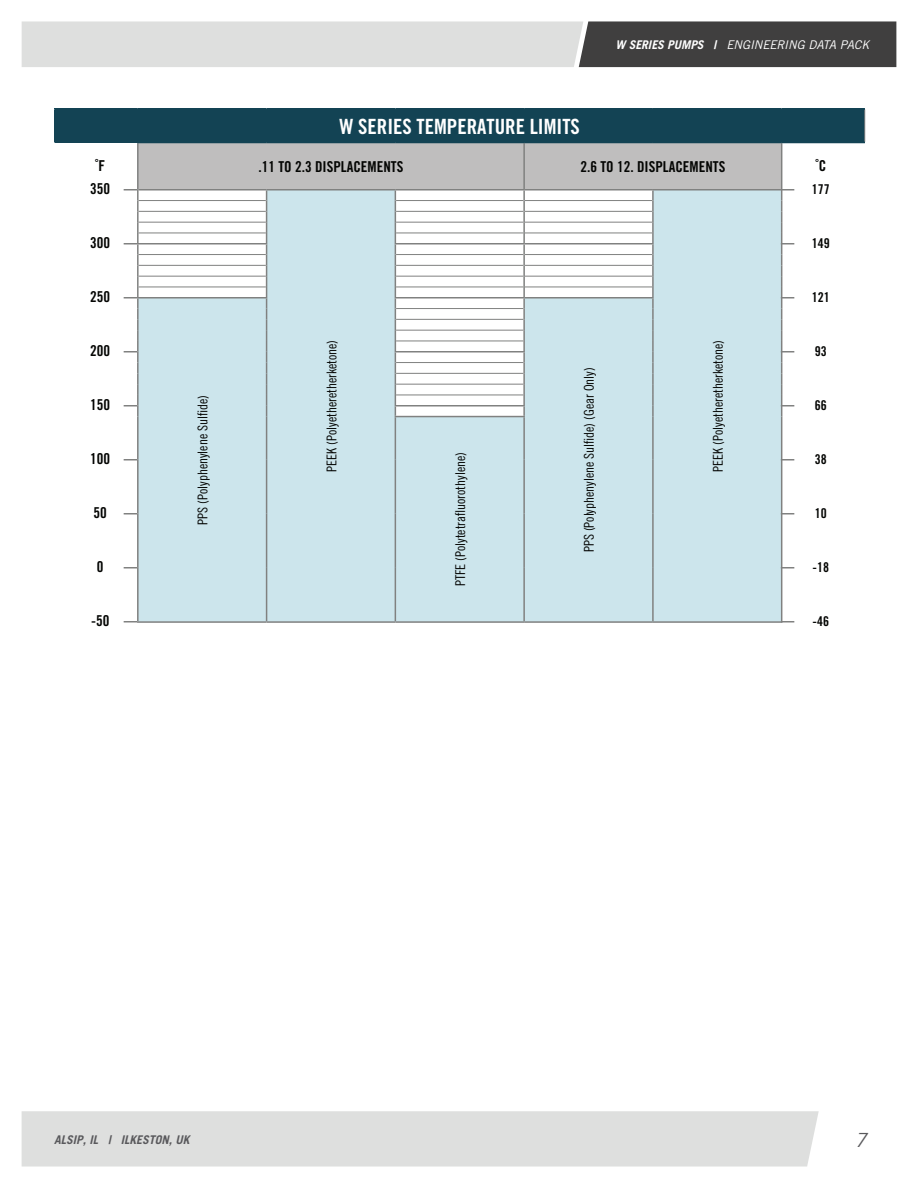
<style>
.page{position:relative;width:918px;height:1188px;background:#fff}
.page>*{position:absolute;margin:0;border:0;box-sizing:border-box;transform-origin:0 0}
.t1{font:21px "Trade Gothic LT Bold Cond Twenty";color:#fff}
.t2{font:italic 19.5px "Trade Gothic LT";color:#59595c}
.t3{font:15px/23.7px "Trade Gothic LT Bold Cond Twenty";color:#040503;text-align:center}
.t4{font:13.5px "Trade Gothic LT Cond Eighteen";color:#040503}
.t5{font:13.5px "Trade Gothic LT Bold Cond Twenty";color:#040503}
.t6{font:italic 12px "Trade Gothic LT";letter-spacing:-.015em;color:#fff}
.t7{font:italic 700 12px "Trade Gothic LT";color:#59595c}
.s1{font-weight:700}
</style>
<div class="page">
<div style="left:22px;top:1111px;width:797px;height:56px;background:#dedfde"></div>
<svg style="left:22px;top:21px;width:874px;height:46px;background:#a6a6a6"></svg>
<div style="left:55px;top:109px;width:810px;height:33px;background:#134354"></div>
<div style="left:139px;top:417px;width:642px;height:204px;background:#cce5ec"></div>
<hr style="left:864px;top:110px;width:1px;height:32px;background:#808180">
<hr style="left:137px;top:621px;width:130px;height:2px;background:#808180">
<hr style="left:266px;top:417px;width:1px;height:43px;background:#808180">
<hr style="left:266px;top:460px;width:1px;height:54px;background:#808180">
<hr style="left:266px;top:514px;width:1px;height:54px;background:#808180">
<hr style="left:266px;top:568px;width:1px;height:53px;background:#808180">
<hr style="left:652px;top:417px;width:2px;height:43px;background:#808180">
<hr style="left:652px;top:460px;width:2px;height:54px;background:#808180">
<hr style="left:652px;top:514px;width:2px;height:54px;background:#808180">
<hr style="left:652px;top:568px;width:2px;height:53px;background:#808180">
<hr style="left:137px;top:417px;width:2px;height:43px;background:#808180">
<hr style="left:137px;top:460px;width:2px;height:54px;background:#808180">
<hr style="left:395px;top:417px;width:1px;height:43px;background:#808180">
<hr style="left:395px;top:460px;width:1px;height:54px;background:#808180">
<hr style="left:395px;top:514px;width:1px;height:54px;background:#808180">
<hr style="left:395px;top:568px;width:1px;height:53px;background:#808180">
<hr style="left:137px;top:514px;width:2px;height:54px;background:#808180">
<hr style="left:137px;top:568px;width:2px;height:53px;background:#808180">
<hr style="left:54px;top:108px;width:84px;height:2px;background:#134354">
<hr style="left:138px;top:108px;width:129px;height:2px;background:#134354">
<hr style="left:267px;top:108px;width:128px;height:2px;background:#134354">
<hr style="left:395px;top:108px;width:129px;height:2px;background:#134354">
<hr style="left:524px;top:108px;width:129px;height:2px;background:#134354">
<hr style="left:653px;top:108px;width:129px;height:2px;background:#134354">
<hr style="left:782px;top:108px;width:83px;height:2px;background:#134354">
<hr style="left:54px;top:110px;width:2px;height:32px;background:#134354">
<hr style="left:782px;top:142px;width:83px;height:1px;background:#134354">
<hr style="left:781px;top:417px;width:1px;height:43px;background:#808180">
<hr style="left:781px;top:460px;width:1px;height:54px;background:#808180">
<hr style="left:781px;top:514px;width:1px;height:54px;background:#808180">
<hr style="left:781px;top:568px;width:1px;height:53px;background:#808180">
<hr style="left:523px;top:417px;width:2px;height:43px;background:#808180">
<hr style="left:523px;top:460px;width:2px;height:54px;background:#808180">
<hr style="left:523px;top:514px;width:2px;height:54px;background:#808180">
<hr style="left:523px;top:568px;width:2px;height:53px;background:#808180">
<hr style="left:267px;top:621px;width:128px;height:2px;background:#808180">
<hr style="left:395px;top:621px;width:129px;height:2px;background:#808180">
<hr style="left:524px;top:621px;width:129px;height:2px;background:#808180">
<hr style="left:653px;top:621px;width:129px;height:2px;background:#808180">
<svg style="left:124px;top:459px;width:13px;height:1px"></svg>
<svg style="left:124px;top:513px;width:13px;height:1px"></svg>
<svg style="left:124px;top:567px;width:13px;height:1px"></svg>
<svg style="left:124px;top:621px;width:13px;height:1px"></svg>
<svg style="left:124px;top:142px;width:670px;height:275px"></svg>
<svg style="left:782px;top:459px;width:12px;height:1px"></svg>
<svg style="left:782px;top:513px;width:12px;height:1px"></svg>
<svg style="left:782px;top:567px;width:12px;height:1px"></svg>
<svg style="left:782px;top:621px;width:12px;height:1px"></svg>
<p class="t6" style="left:615px;top:38px;width:256px"><span class="s1">W SERIES PUMPS |</span> ENGINEERING DATA PACK</p>
<p class="t3" style="left:90px;top:153px;width:21px">˚F<br>350</p>
<h1 class="t1" style="left:340px;top:114px;width:242px">W SERIES TEMPERATURE LIMITS</h1>
<p class="t3" style="left:259px;top:155px;width:146px">.11 TO 2.3 DISPLACEMENTS</p>
<p class="t3" style="left:580px;top:155px;width:146px">2.6 TO 12. DISPLACEMENTS</p>
<p class="t3" style="left:815px;top:153px;width:12px">˚C</p>
<p class="t5" style="left:812px;top:181px;width:19px">177</p>
<p class="t3" style="left:90px;top:231px;width:21px">300</p>
<p class="t5" style="left:812px;top:235px;width:19px">149</p>
<p class="t3" style="left:90px;top:285px;width:21px">250</p>
<p class="t5" style="left:812px;top:289px;width:19px">121</p>
<p class="t3" style="left:90px;top:339px;width:21px">200</p>
<p class="t3" style="left:90px;top:393px;width:21px">150</p>
<p class="t3" style="left:90px;top:447px;width:21px">100</p>
<p class="t3" style="left:94px;top:501px;width:15px">50</p>
<p class="t3" style="left:97px;top:555px;width:8px">0</p>
<p class="t4" style="left:195px;top:525px;width:131px;rotate:-90deg">PPS (Polyphenylene Sulfide)</p>
<p class="t4" style="left:324px;top:472px;width:133px;rotate:-90deg">PEEK (Polyetheretherketone)</p>
<p class="t4" style="left:710px;top:472px;width:133px;rotate:-90deg">PEEK (Polyetheretherketone)</p>
<p class="t4" style="left:581px;top:552px;width:187px;rotate:-90deg">PPS (Polyphenylene Sulfide) (Gear Only)</p>
<p class="t4" style="left:452px;top:586px;width:136px;rotate:-90deg">PTFE (Polytetrafluorothylene)</p>
<p class="t5" style="left:815px;top:343px;width:13px">93</p>
<p class="t5" style="left:815px;top:397px;width:13px">66</p>
<p class="t5" style="left:815px;top:451px;width:13px">38</p>
<p class="t5" style="left:815px;top:505px;width:13px">10</p>
<p class="t5" style="left:813px;top:559px;width:18px">-18</p>
<p class="t3" style="left:91px;top:609px;width:20px">-50</p>
<p class="t5" style="left:813px;top:613px;width:18px">-46</p>
<p class="t7" style="left:54px;top:1132px;width:137px">ALSIP, IL | ILKESTON, UK</p>
<h2 class="t2" style="left:855px;top:1128px;width:13px">7</h2>
</div>
